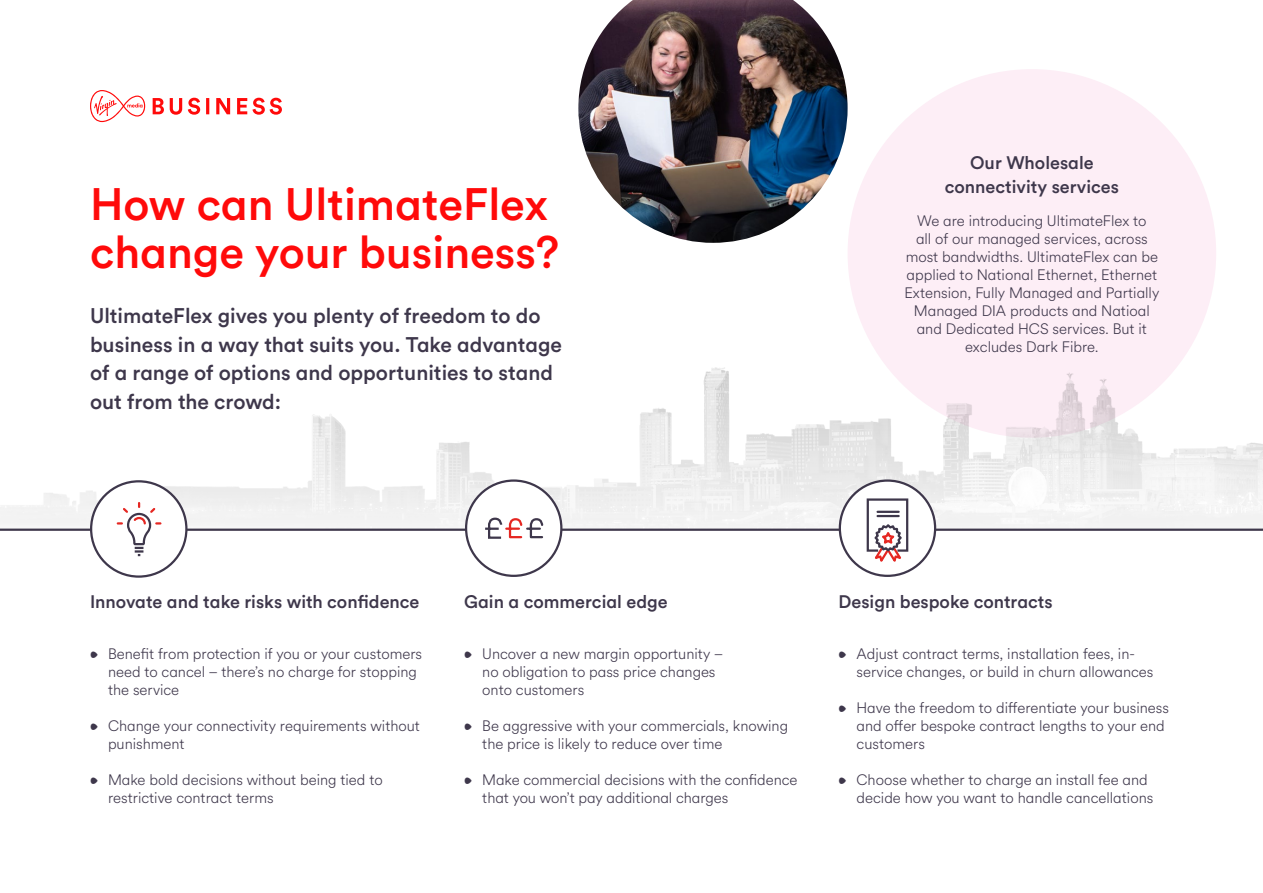
<style>
.page{position:relative;width:1263px;height:893px;background:#fff}
.page>*{position:absolute;margin:0;border:0;box-sizing:border-box;transform-origin:0 0}
.t1{font:500 45px/48px "VM Circular Natter";color:#ff0a0a}
.t2{font:500 21px/28.5px "VM Circular Natter";color:#3e374b}
.t3{font:500 18px/24px "VM Circular Natter";color:#3e374b;text-align:center}
.t4{font:300 15px/18px "VM Circular Whisper";color:#3e374b}
</style>
<div class="page">
<div style="left:848px;top:69px;width:368px;height:369px;background:#fdeef6;border-radius:50%"></div>
<img style="left:0;top:140px;width:1263px;height:388px">
<hr style="left:0;top:529px;width:1263px;height:2px;background:#3e374b">
<svg style="left:153px;top:98px;width:129px;height:17px"></svg>
<svg style="left:90px;top:90px;width:55px;height:32px"></svg>
<div style="left:840px;top:481px;width:95px;height:95px;background:#fff;border-radius:50%"></div>
<div style="left:839px;top:479px;width:97px;height:98px;border:2px solid #3e374b;border-radius:50%"></div>
<svg style="left:866px;top:498px;width:43px;height:64px"></svg>
<hr style="left:877px;top:511px;width:22px;height:2px;background:#3e374b">
<hr style="left:877px;top:515px;width:22px;height:2px;background:#3e374b">
<svg style="left:89px;top:479px;width:100px;height:99px"></svg>
<svg style="left:464px;top:478px;width:100px;height:99px"></svg>
<img style="left:578px;top:0;width:270px;height:243px">
<h1 class="t1" style="left:90px;top:178px;width:471px">How can UltimateFlex change your business?</h1>
<h2 class="t2" style="left:90px;top:301px;width:473px">UltimateFlex gives you plenty of freedom to do business in a way that suits you. Take advantage of a range of options and opportunities to stand out from the crowd:</h2>
<p class="t3" style="left:945px;top:150px;width:176px">Our Wholesale connectivity services</p>
<p class="t4" style="left:904px;top:211px;width:256px;text-align:center">We are introducing UltimateFlex to<br>all of our managed services, across most bandwidths. UltimateFlex can be applied to National Ethernet, Ethernet Extension, Fully Managed and Partially Managed DIA products and Natioal and Dedicated HCS services. But it excludes Dark Fibre.</p>
<p class="t3" style="left:90px;top:589px;width:331px">Innovate and take risks with confidence</p>
<p class="t4" style="left:108px;top:644px;width:316px;text-indent:-18px">• Benefit from protection if you or your customers need to cancel – there’s no charge for stopping the service</p>
<p class="t4" style="left:108px;top:716px;width:314px;text-indent:-18px">• Change your connectivity requirements without punishment</p>
<p class="t4" style="left:108px;top:770px;width:276px;text-indent:-18px">• Make bold decisions without being tied to restrictive contract terms</p>
<p class="t3" style="left:464px;top:589px;width:205px">Gain a commercial edge</p>
<p class="t4" style="left:482px;top:644px;width:243px;text-indent:-18px">• Uncover a new margin opportunity – no obligation to pass price changes onto customers</p>
<p class="t4" style="left:482px;top:716px;width:307px;text-indent:-18px">• Be aggressive with your commercials, knowing the price is likely to reduce over time</p>
<p class="t4" style="left:482px;top:770px;width:317px;text-indent:-18px">• Make commercial decisions with the confidence that you won’t pay additional charges</p>
<p class="t3" style="left:838px;top:589px;width:216px">Design bespoke contracts</p>
<p class="t4" style="left:856px;top:644px;width:298px;text-indent:-18px">• Adjust contract terms, installation fees, in&shy;service changes, or build in churn allowances</p>
<p class="t4" style="left:856px;top:698px;width:314px;text-indent:-18px">• Have the freedom to differentiate your business and offer bespoke contract lengths to your end customers</p>
<p class="t4" style="left:856px;top:770px;width:298px;text-indent:-18px">• Choose whether to charge an install fee and decide how you want to handle cancellations</p>
</div>
